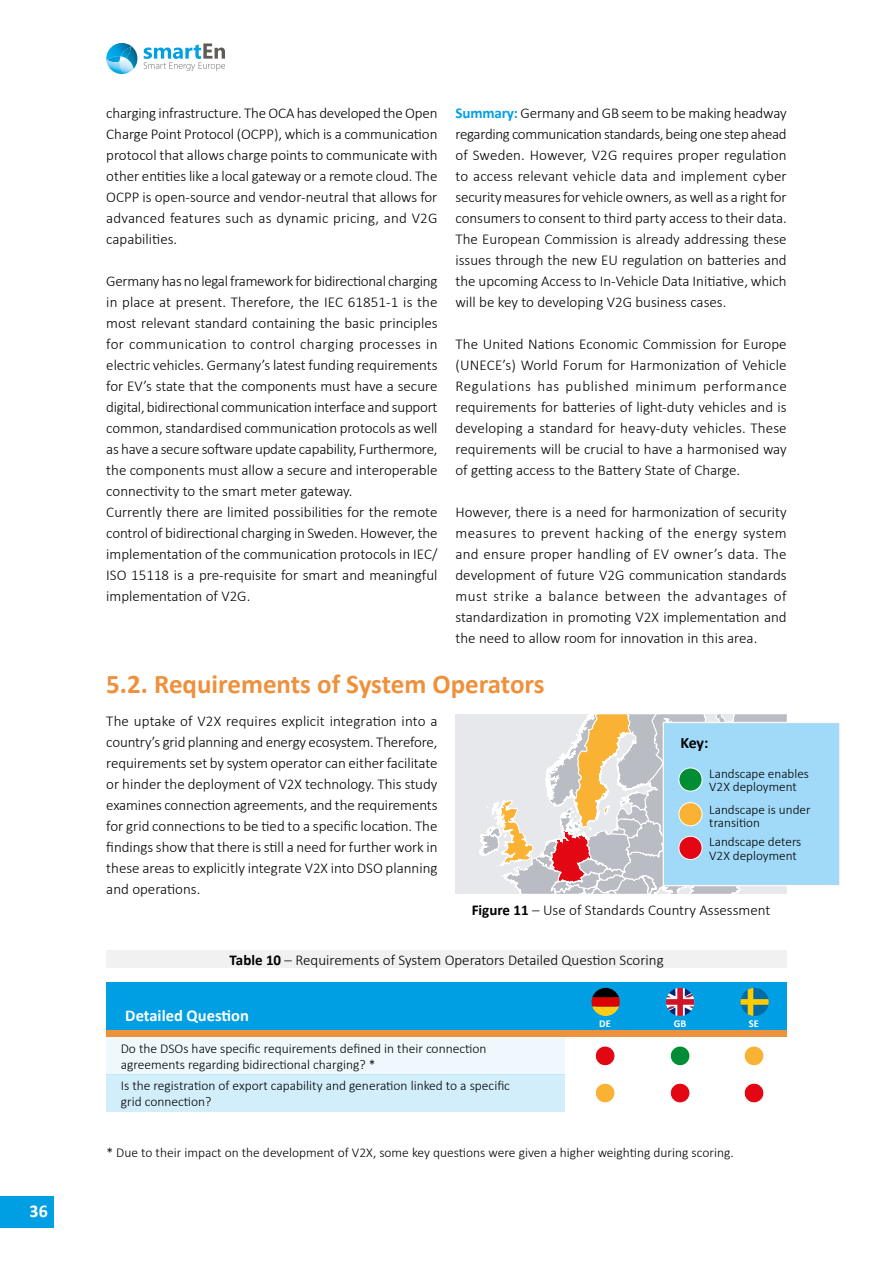
<style>
.page{position:relative;width:893px;height:1263px;background:#fff}
.page>*{position:absolute;margin:0;border:0;box-sizing:border-box;transform-origin:0 0}
.t1{font:700 27px "Calibri";color:#ee913d}
.t2{font:700 18px "Calibri";color:#fff}
.t3{font:700 16.5px "Calibri";color:#fff}
.t4{font:700 15.9px "Calibri";color:#000}
.t5{font:300 15px/21px "Calibri";color:#000;text-align:justify}
.t6{font:300 13.5px/15.8px "Calibri";color:#000}
.t7{font:300 13.2px/13.2px "Calibri";color:#000}
.t8{font:700 10.5px "Calibri";color:#fff}
.s1{font-weight:700;color:#009fe3}
.s2{font-weight:700}
</style>
<div class="page">
<div style="left:0;top:1196px;width:54px;height:31px;background:#009fe3"></div>
<svg style="left:110px;top:43px;width:115px;height:31px"></svg>
<img style="left:110px;top:43px;width:21px;height:3px">
<img style="left:106px;top:47px;width:32px;height:22px">
<img style="left:106px;top:46px;width:26px;height:15px">
<div style="left:455px;top:714px;width:332px;height:180px;background:#e7e8ec"></div>
<svg style="left:479px;top:714px;width:308px;height:180px"></svg>
<div style="left:106px;top:950px;width:681px;height:17px;background:#f2f1f1"></div>
<div style="left:106px;top:1037px;width:458px;height:37px;background:#eef8fd"></div>
<div style="left:106px;top:1074px;width:458px;height:37px;background:#d2eefa"></div>
<div style="left:106px;top:982px;width:681px;height:48px;background:#009fe3"></div>
<div style="left:106px;top:1030px;width:681px;height:7px;background:#ee913d"></div>
<div style="left:595px;top:1083px;width:20px;height:20px;background:#f9b234;border:1px solid #fff;border-radius:50%"></div>
<div style="left:670px;top:1083px;width:20px;height:20px;background:#e30613;border:1px solid #fff;border-radius:50%"></div>
<div style="left:744px;top:1083px;width:20px;height:20px;background:#e30613;border:1px solid #fff;border-radius:50%"></div>
<div style="left:595px;top:1046px;width:20px;height:20px;background:#e30613;border:1px solid #fff;border-radius:50%"></div>
<div style="left:670px;top:1046px;width:20px;height:20px;background:#008d36;border:1px solid #fff;border-radius:50%"></div>
<div style="left:744px;top:1046px;width:20px;height:20px;background:#f9b234;border:1px solid #fff;border-radius:50%"></div>
<svg style="left:666px;top:988px;width:28px;height:28px"></svg>
<svg style="left:740px;top:988px;width:29px;height:28px"></svg>
<svg style="left:591px;top:988px;width:29px;height:28px"></svg>
<div style="left:663px;top:722px;width:177px;height:164px;background:#a1daf8;border:1px solid #fff7f3"></div>
<div style="left:679px;top:768px;width:23px;height:23px;background:#008d36;border:1px solid #fff;border-radius:50%"></div>
<div style="left:679px;top:802px;width:23px;height:24px;background:#f9b234;border:1px solid #fff;border-radius:50%"></div>
<div style="left:679px;top:836px;width:23px;height:24px;background:#e30613;border:1px solid #fff;border-radius:50%"></div>
<p class="t2" style="left:30px;top:1198px;width:20px">36</p>
<p class="t5" style="left:106px;top:102px;width:333px">charging infrastructure. The OCA has developed the Open Charge Point Protocol (OCPP), which is a communication protocol that allows charge points to communicate with other entities like a local gateway or a remote cloud. The OCPP is open-source and vendor-neutral that allows for advanced features such as dynamic pricing, and V2G capabilities.</p>
<p class="t5" style="left:106px;top:270px;width:333px;text-align:left">Germany has no legal framework for bidirectional charging in place at present. Therefore, the IEC 61851-1 is the most relevant standard containing the basic principles for communication to control charging processes in electric vehicles. Germany’s latest funding requirements for EV’s state that the components must have a secure digital, bidirectional communication interface and support common, standardised communication protocols as well as have a secure software update capability, Furthermore, the components must allow a secure and interoperable connectivity to the smart meter gateway.<br>Currently there are limited possibilities for the remote control of bidirectional charging in Sweden. However, the implementation of the communication protocols in IEC/ ISO 15118 is a pre-requisite for smart and meaningful implementation of V2G.</p>
<p class="t5" style="left:455px;top:102px;width:333px"><span class="s1">Summary:</span> Germany and GB seem to be making headway regarding communication standards, being one step ahead of Sweden. However, V2G requires proper regulation to access relevant vehicle data and implement cyber security measures for vehicle owners, as well as a right for consumers to consent to third party access to their data.<br>The European Commission is already addressing these issues through the new EU regulation on batteries and the upcoming Access to In-Vehicle Data Initiative, which will be key to developing V2G business cases.</p>
<p class="t5" style="left:455px;top:333px;width:333px">The United Nations Economic Commission for Europe (UNECE’s) World Forum for Harmonization of Vehicle Regulations has published minimum performance requirements for batteries of light-duty vehicles and is developing a standard for heavy-duty vehicles. These requirements will be crucial to have a harmonised way of getting access to the Battery State of Charge.</p>
<p class="t5" style="left:455px;top:501px;width:333px">However, there is a need for harmonization of security measures to prevent hacking of the energy system and ensure proper handling of EV owner’s data. The development of future V2G communication standards must strike a balance between the advantages of standardization in promoting V2X implementation and the need to allow room for innovation in this area.</p>
<h1 class="t1" style="left:106px;top:665px;width:440px">5.2. Requirements of System Operators</h1>
<p class="t5" style="left:106px;top:710px;width:333px">The uptake of V2X requires explicit integration into a country’s grid planning and energy ecosystem. Therefore, requirements set by system operator can either facilitate or hinder the deployment of V2X technology. This study examines connection agreements, and the requirements for grid connections to be tied to a specific location. The findings show that there is still a need for further work in these areas to explicitly integrate V2X into DSO planning and operations.</p>
<p class="t4" style="left:680px;top:731px;width:30px">Key:</p>
<p class="t7" style="left:709px;top:767px;width:101px">Landscape enables<br>V2X deployment</p>
<p class="t7" style="left:709px;top:803px;width:103px">Landscape is under transition</p>
<p class="t7" style="left:709px;top:835px;width:94px">Landscape deters<br>V2X deployment</p>
<p class="t5" style="left:472px;top:900px;width:300px"><span class="s2">Figure 11</span> – Use of Standards Country Assessment</p>
<p class="t5" style="left:230px;top:949px;width:436px"><span class="s2">Table 10</span> – Requirements of System Operators Detailed Question Scoring</p>
<p class="t3" style="left:125px;top:1004px;width:125px">Detailed Question</p>
<p class="t6" style="left:121px;top:1040px;width:367px">Do the DSOs have specific requirements defined in their connection agreements regarding bidirectional charging? *</p>
<p class="t6" style="left:121px;top:1078px;width:391px">Is the registration of export capability and generation linked to a specific grid connection?</p>
<p class="t8" style="left:599px;top:1016px;width:13px">DE</p>
<p class="t8" style="left:674px;top:1016px;width:14px">GB</p>
<p class="t8" style="left:749px;top:1016px;width:12px">SE</p>
<p class="t6" style="left:106px;top:1144px;width:629px">* Due to their impact on the development of V2X, some key questions were given a higher weighting during scoring.</p>
</div>
